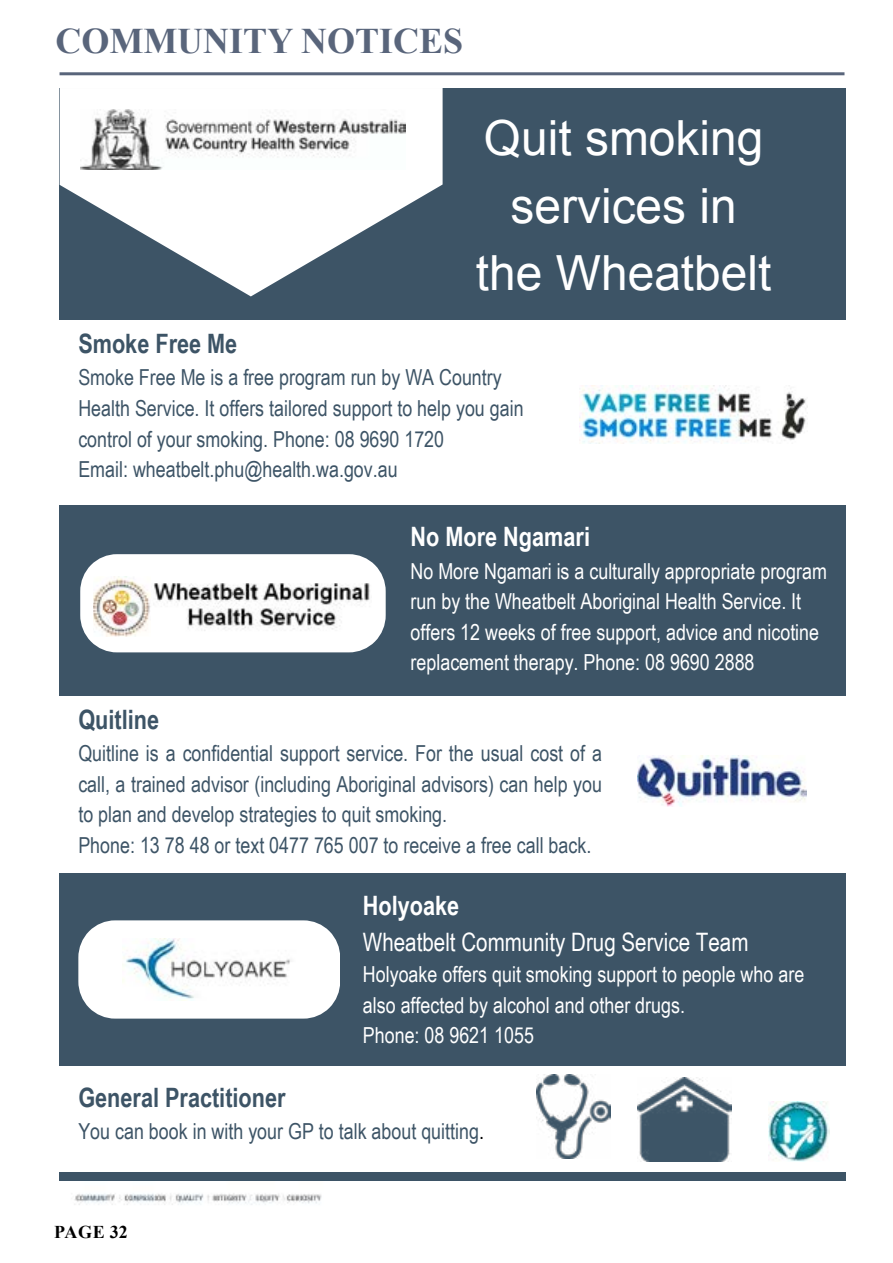
<style>
.page{position:relative;width:893px;height:1263px;background:#fff}
.page>*{position:absolute;margin:0;border:0;box-sizing:border-box;transform-origin:0 0}
.t1{font:48.45px/67.7px "Arial";color:#fff;text-align:center}
.t2{font:700 36px "Times New Roman";color:#59657b}
.t3{font:700 26.7px "Arial Narrow";color:#3d5466}
.t4{font:700 26.7px "Arial Narrow";color:#fff}
.t5{font:25.35px "Arial Narrow";color:#fff}
.t6{font:22.05px/30.6px "Arial Narrow";color:#3d5466}
.t7{font:22.05px/30.6px "Arial Narrow";color:#fff}
.t8{font:700 18px "Times New Roman";letter-spacing:.015em;color:#000}
.s1{color:#000}
</style>
<div class="page">
<hr style="left:60px;top:72px;width:784px;height:3px;background:#59657b">
<div style="left:60px;top:88px;width:786px;height:1125px;background:#3d5466"></div>
<div style="left:60px;top:320px;width:786px;height:184px;background:#fff"></div>
<div style="left:60px;top:696px;width:786px;height:177px;background:#fff"></div>
<div style="left:60px;top:1066px;width:786px;height:106px;background:#fff"></div>
<img style="left:536px;top:1075px;width:74px;height:83px">
<img style="left:637px;top:1077px;width:94px;height:84px">
<img style="left:60px;top:1181px;width:270px;height:32px">
<svg style="left:78px;top:920px;width:262px;height:98px;background:#eef0f2"></svg>
<img style="left:122px;top:939px;width:175px;height:61px">
<div style="left:330px;top:1181px;width:516px;height:32px;background:#fff"></div>
<img style="left:769px;top:1101px;width:60px;height:60px">
<svg style="left:60px;top:88px;width:383px;height:208px;fill:#fff"></svg>
<img style="left:80px;top:110px;width:325px;height:59px">
<img style="left:579px;top:386px;width:227px;height:57px">
<svg style="left:80px;top:554px;width:306px;height:98px;background:#ebedef"></svg>
<img style="left:138px;top:576px;width:233px;height:64px">
<img style="left:94px;top:576px;width:57px;height:60px">
<img style="left:637px;top:756px;width:170px;height:51px">
<h2 class="t2" style="left:55px;top:15px;width:409px">COMMUNITY NOTICES</h2>
<h1 class="t1" style="left:476px;top:105px;width:297px">Quit smoking services in the Wheatbelt</h1>
<p class="t3" style="left:78px;top:324px;width:160px">Smoke Free Me</p>
<p class="t6" style="left:78px;top:361px;width:447px">Smoke Free Me is a free program run by WA Country Health Service. It offers tailored support to help you gain control of your smoking. Phone: 08 9690 1720<br>Email: wheatbelt.phu@health.wa.gov.au</p>
<p class="t4" style="left:411px;top:517px;width:181px">No More Ngamari</p>
<p class="t7" style="left:411px;top:555px;width:418px">No More Ngamari is a culturally appropriate program run by the Wheatbelt Aboriginal Health Service. It offers 12 weeks of free support, advice and nicotine replacement therapy. Phone: 08 9690 2888</p>
<p class="t3" style="left:78px;top:699px;width:82px">Quitline</p>
<p class="t6" style="left:78px;top:737px;width:525px">Quitline is a confidential support service. For the usual cost of a call, a trained advisor (including Aboriginal advisors) can help you to plan and develop strategies to quit smoking.<br>Phone: 13 78 48 or text 0477 765 007 to receive a free call back.</p>
<p class="t4" style="left:363px;top:885px;width:98px">Holyoake</p>
<p class="t5" style="left:363px;top:923px;width:387px">Wheatbelt Community Drug Service Team</p>
<p class="t7" style="left:363px;top:958px;width:443px">Holyoake offers quit smoking support to people who are also affected by alcohol and other drugs.<br>Phone: 08 9621 1055</p>
<p class="t3" style="left:78px;top:1077px;width:209px">General Practitioner</p>
<p class="t6" style="left:78px;top:1115px;width:407px">You can book in with your GP to talk about quitting<span class="s1">.</span></p>
<p class="t8" style="left:54px;top:1219px;width:75px">PAGE 32</p>
</div>
